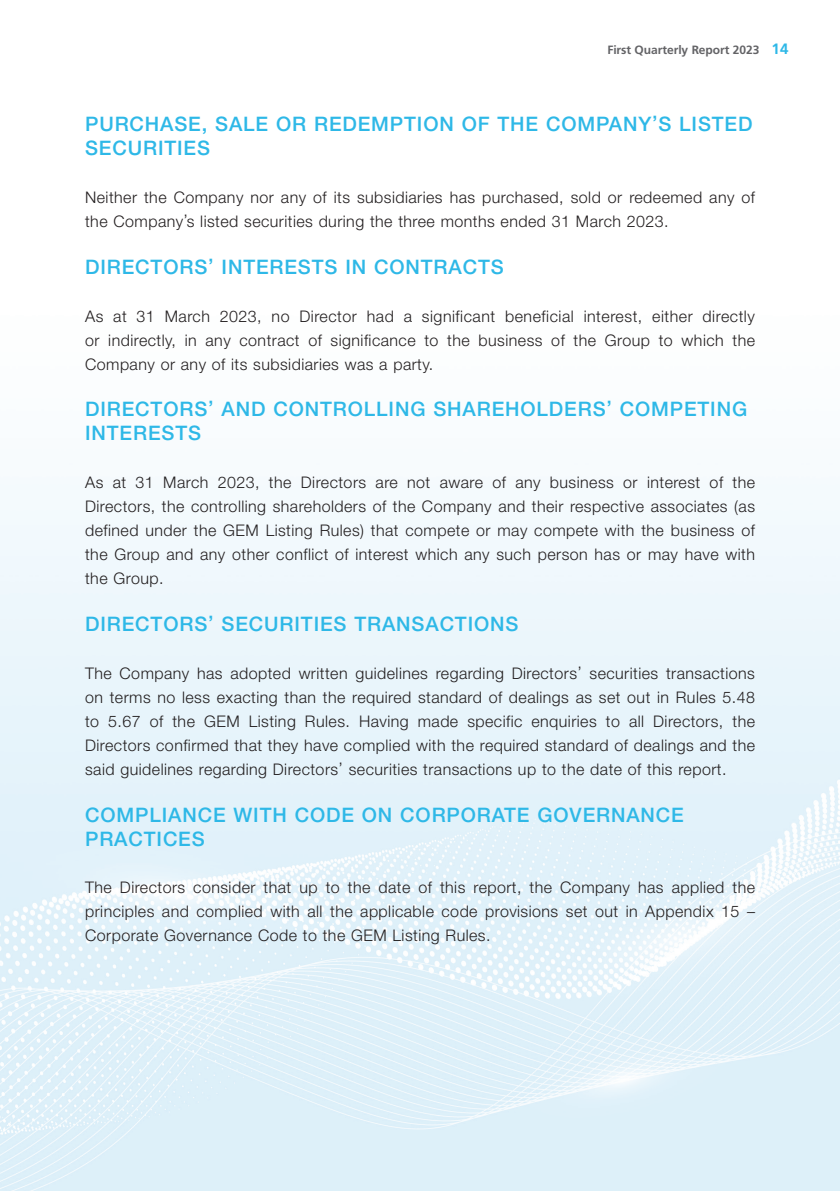
<style>
.page{position:relative;width:840px;height:1191px;background:#fff}
.page>*{position:absolute;margin:0;border:0;box-sizing:border-box;transform-origin:0 0}
.t1{font:500 20px/24px "Helvetica Neue LT Std";letter-spacing:.045em;color:#2eb8e7}
.t2{font:300 16px/24px "Helvetica Neue LT Std";letter-spacing:.03em;color:#231f20;text-align:justify}
.t3{font:700 12px "Frutiger LT Std";letter-spacing:-.005em;color:#636366}
.s1{font-size:15px;color:#2eb8e7}
</style>
<div class="page">
<img style="left:0;top:484px;width:839px;height:707px">
<p class="t3" style="left:607px;top:42px;width:183px">First Quarterly Report 2023 <span class="s1">14</span></p>
<p class="t1" style="left:85px;top:112px;width:668px">PURCHASE, SALE OR REDEMPTION OF THE COMPANY’S LISTED<br>SECURITIES</p>
<p class="t2" style="left:85px;top:185px;width:671px">Neither the Company nor any of its subsidiaries has purchased, sold or redeemed any of the Company’s listed securities during the three months ended 31 March 2023.</p>
<p class="t1" style="left:85px;top:254px;width:420px">DIRECTORS’ INTERESTS IN CONTRACTS</p>
<p class="t2" style="left:85px;top:304px;width:671px">As at 31 March 2023, no Director had a significant beneficial interest, either directly or indirectly, in any contract of significance to the business of the Group to which the Company or any of its subsidiaries was a party.</p>
<p class="t1" style="left:85px;top:397px;width:663px">DIRECTORS’ AND CONTROLLING SHAREHOLDERS’ COMPETING<br>INTERESTS</p>
<p class="t2" style="left:85px;top:470px;width:671px">As at 31 March 2023, the Directors are not aware of any business or interest of the Directors, the controlling shareholders of the Company and their respective associates (as defined under the GEM Listing Rules) that compete or may compete with the business of the Group and any other conflict of interest which any such person has or may have with the Group.</p>
<p class="t1" style="left:85px;top:611px;width:434px">DIRECTORS’ SECURITIES TRANSACTIONS</p>
<p class="t2" style="left:85px;top:660px;width:671px">The Company has adopted written guidelines regarding Directors’ securities transactions on terms no less exacting than the required standard of dealings as set out in Rules 5.48 to 5.67 of the GEM Listing Rules. Having made specific enquiries to all Directors, the Directors confirmed that they have complied with the required standard of dealings and the said guidelines regarding Directors’ securities transactions up to the date of this report.</p>
<p class="t1" style="left:85px;top:802px;width:600px">COMPLIANCE WITH CODE ON CORPORATE GOVERNANCE<br>PRACTICES</p>
<p class="t2" style="left:85px;top:875px;width:671px">The Directors consider that up to the date of this report, the Company has applied the principles and complied with all the applicable code provisions set out in Appendix 15 – Corporate Governance Code to the GEM Listing Rules.</p>
</div>
